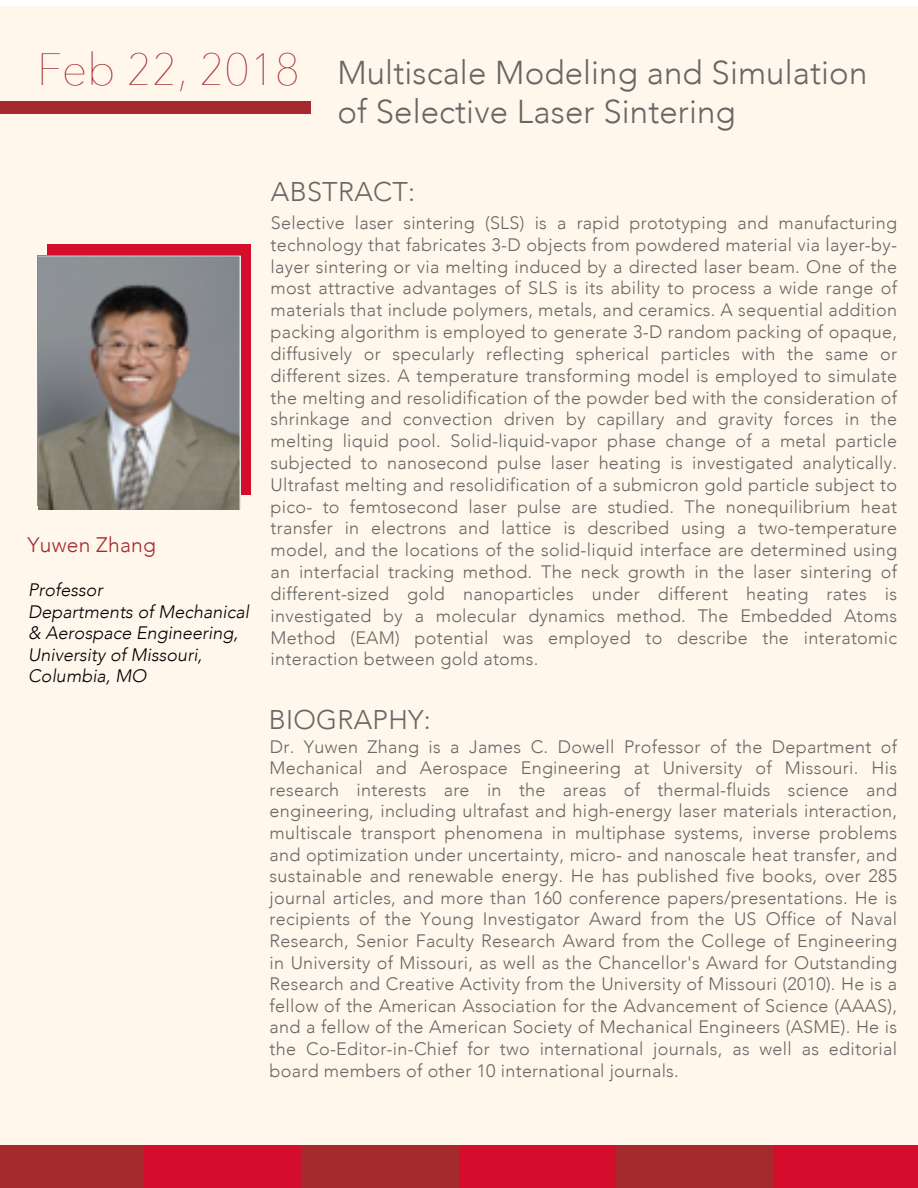
<style>
.page{position:relative;width:918px;height:1188px;background:#fff}
.page>*{position:absolute;margin:0;border:0;box-sizing:border-box;transform-origin:0 0}
.t1{font:200 45px "Avenir Next";color:#a52a2e}
.t2{font:300 33px/39.6px "Avenir";letter-spacing:.005em;color:#686765}
.t3{font:300 27px "Avenir";letter-spacing:.01em;color:#686765}
.t4{font:300 21px "Avenir";letter-spacing:.01em;color:#a52a2e}
.t5{font:300 18px/21.8px "Avenir";letter-spacing:.015em;color:#686765;text-align:justify}
.t6{font:italic 300 18px/21.5px "Avenir";color:#000}
</style>
<div class="page">
<div style="left:0;top:6px;width:918px;height:1182px;background:#fff7ec"></div>
<div style="left:0;top:101px;width:310px;height:13px;background:#a52a2e"></div>
<div style="left:47px;top:245px;width:203px;height:250px;background:#d30d2b"></div>
<svg style="left:37px;top:255px;width:204px;height:251px"></svg>
<div style="left:0;top:1145px;width:144px;height:43px;background:#a52a2e"></div>
<div style="left:144px;top:1145px;width:157px;height:43px;background:#d30d2b"></div>
<div style="left:302px;top:1145px;width:157px;height:43px;background:#a52a2e"></div>
<div style="left:459px;top:1145px;width:157px;height:43px;background:#d30d2b"></div>
<div style="left:616px;top:1145px;width:158px;height:43px;background:#a52a2e"></div>
<div style="left:774px;top:1145px;width:144px;height:43px;background:#d30d2b"></div>
<img style="left:39px;top:257px;width:201px;height:252px">
<h1 class="t1" style="left:37px;top:31px;width:265px">Feb 22, 2018</h1>
<h2 class="t2" style="left:337px;top:53px;width:532px">Multiscale Modeling and Simulation of Selective Laser Sintering</h2>
<p class="t4" style="left:28px;top:533px;width:130px">Yuwen Zhang</p>
<p class="t6" style="left:28px;top:579px;width:222px">Professor<br>Departments of Mechanical &amp; Aerospace Engineering,<br>University of Missouri,<br>Columbia, MO</p>
<h3 class="t3" style="left:271px;top:176px;width:146px">ABSTRACT:</h3>
<p class="t5" style="left:271px;top:212px;width:628px">Selective laser sintering (SLS) is a rapid prototyping and manufacturing technology that fabricates 3-D objects from powdered material via layer-by&shy;layer sintering or via melting induced by a directed laser beam. One of the most attractive advantages of SLS is its ability to process a wide range of materials that include polymers, metals, and ceramics. A sequential addition packing algorithm is employed to generate 3-D random packing of opaque, diffusively or specularly reflecting spherical particles with the same or different sizes. A temperature transforming model is employed to simulate the melting and resolidification of the powder bed with the consideration of shrinkage and convection driven by capillary and gravity forces in the melting liquid pool. Solid-liquid-vapor phase change of a metal particle subjected to nanosecond pulse laser heating is investigated analytically.<br>Ultrafast melting and resolidification of a submicron gold particle subject to pico- to femtosecond laser pulse are studied. The nonequilibrium heat transfer in electrons and lattice is described using a two-temperature model, and the locations of the solid-liquid interface are determined using an interfacial tracking method. The neck growth in the laser sintering of different-sized gold nanoparticles under different heating rates is investigated by a molecular dynamics method. The Embedded Atoms Method (EAM) potential was employed to describe the interatomic interaction between gold atoms.</p>
<h3 class="t3" style="left:269px;top:704px;width:163px">BIOGRAPHY:</h3>
<p class="t5" style="left:270px;top:736px;width:629px">Dr. Yuwen Zhang is a James C. Dowell Professor of the Department of Mechanical and Aerospace Engineering at University of Missouri. His research interests are in the areas of thermal-fluids science and engineering, including ultrafast and high-energy laser materials interaction, multiscale transport phenomena in multiphase systems, inverse problems and optimization under uncertainty, micro- and nanoscale heat transfer, and sustainable and renewable energy. He has published five books, over 285 journal articles, and more than 160 conference papers/presentations. He is recipients of the Young Investigator Award from the US Office of Naval Research, Senior Faculty Research Award from the College of Engineering in University of Missouri, as well as the Chancellor's Award for Outstanding Research and Creative Activity from the University of Missouri (2010). He is a fellow of the American Association for the Advancement of Science (AAAS), and a fellow of the American Society of Mechanical Engineers (ASME). He is the Co-Editor-in-Chief for two international journals, as well as editorial board members of other 10 international journals.</p>
</div>
